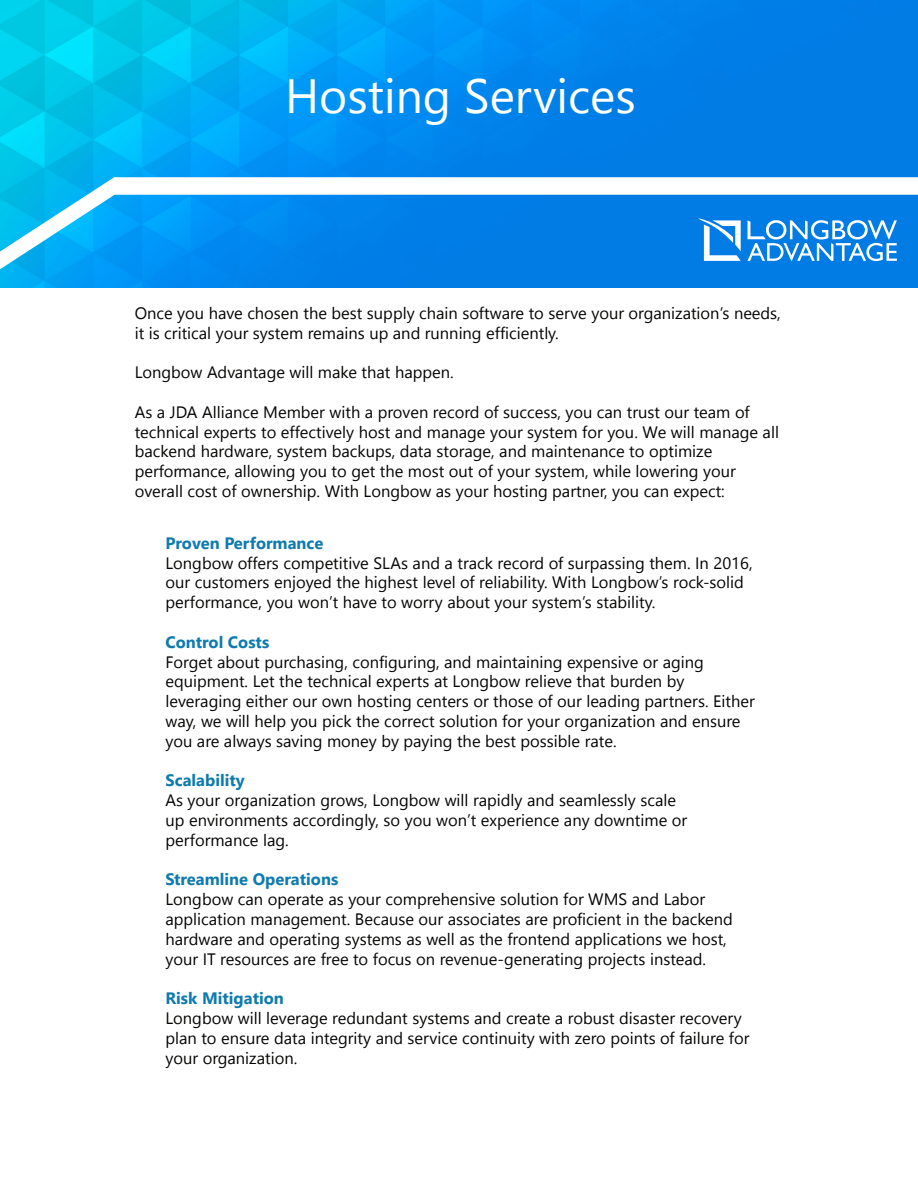
<style>
.page{position:relative;width:918px;height:1188px;background:#fff}
.page>*{position:absolute;margin:0;border:0;box-sizing:border-box;transform-origin:0 0}
.t1{font:48px "Nirmala UI";color:#fff}
.t2{font:16.5px/19.8px "Nirmala UI";color:#040503}
.t3{font:700 16.5px "Nirmala UI";color:#0e7aae}
</style>
<div class="page">
<img style="left:0;top:0;width:918px;height:288px">
<svg style="left:0;top:176px;width:918px;height:103px"></svg>
<svg style="left:748px;top:220px;width:149px;height:41px"></svg>
<svg style="left:692px;top:216px;width:49px;height:45px"></svg>
<p class="t1" style="left:285px;top:57px;width:352px">Hosting Services</p>
<p class="t2" style="left:135px;top:302px;width:648px">Once you have chosen the best supply chain software to serve your organization’s needs, it is critical your system remains up and running efficiently.</p>
<p class="t2" style="left:135px;top:361px;width:321px">Longbow Advantage will make that happen.</p>
<p class="t2" style="left:135px;top:401px;width:646px">As a JDA Alliance Member with a proven record of success, you can trust our team of technical experts to effectively host and manage your system for you. We will manage all backend hardware, system backups, data storage, and maintenance to optimize performance, allowing you to get the most out of your system, while lowering your overall cost of ownership. With Longbow as your hosting partner, you can expect:</p>
<p class="t3" style="left:166px;top:529px;width:159px">Proven Performance</p>
<p class="t2" style="left:166px;top:552px;width:589px">Longbow offers competitive SLAs and a track record of surpassing them. In 2016, our customers enjoyed the highest level of reliability. With Longbow’s rock-solid performance, you won’t have to worry about your system’s stability.</p>
<p class="t3" style="left:166px;top:628px;width:105px">Control Costs</p>
<p class="t2" style="left:166px;top:651px;width:591px">Forget about purchasing, configuring, and maintaining expensive or aging equipment. Let the technical experts at Longbow relieve that burden by leveraging either our own hosting centers or those of our leading partners. Either way, we will help you pick the correct solution for your organization and ensure you are always saving money by paying the best possible rate.</p>
<p class="t3" style="left:166px;top:767px;width:81px">Scalability</p>
<p class="t2" style="left:166px;top:789px;width:523px">As your organization grows, Longbow will rapidly and seamlessly scale up environments accordingly, so you won’t experience any downtime or performance lag.</p>
<p class="t3" style="left:166px;top:866px;width:174px">Streamline Operations</p>
<p class="t2" style="left:166px;top:888px;width:569px">Longbow can operate as your comprehensive solution for WMS and Labor application management. Because our associates are proficient in the backend hardware and operating systems as well as the frontend applications we host, your IT resources are free to focus on revenue-generating projects instead.</p>
<p class="t3" style="left:166px;top:985px;width:120px">Risk Mitigation</p>
<p class="t2" style="left:166px;top:1007px;width:585px">Longbow will leverage redundant systems and create a robust disaster recovery plan to ensure data integrity and service continuity with zero points of failure for your organization.</p>
</div>
